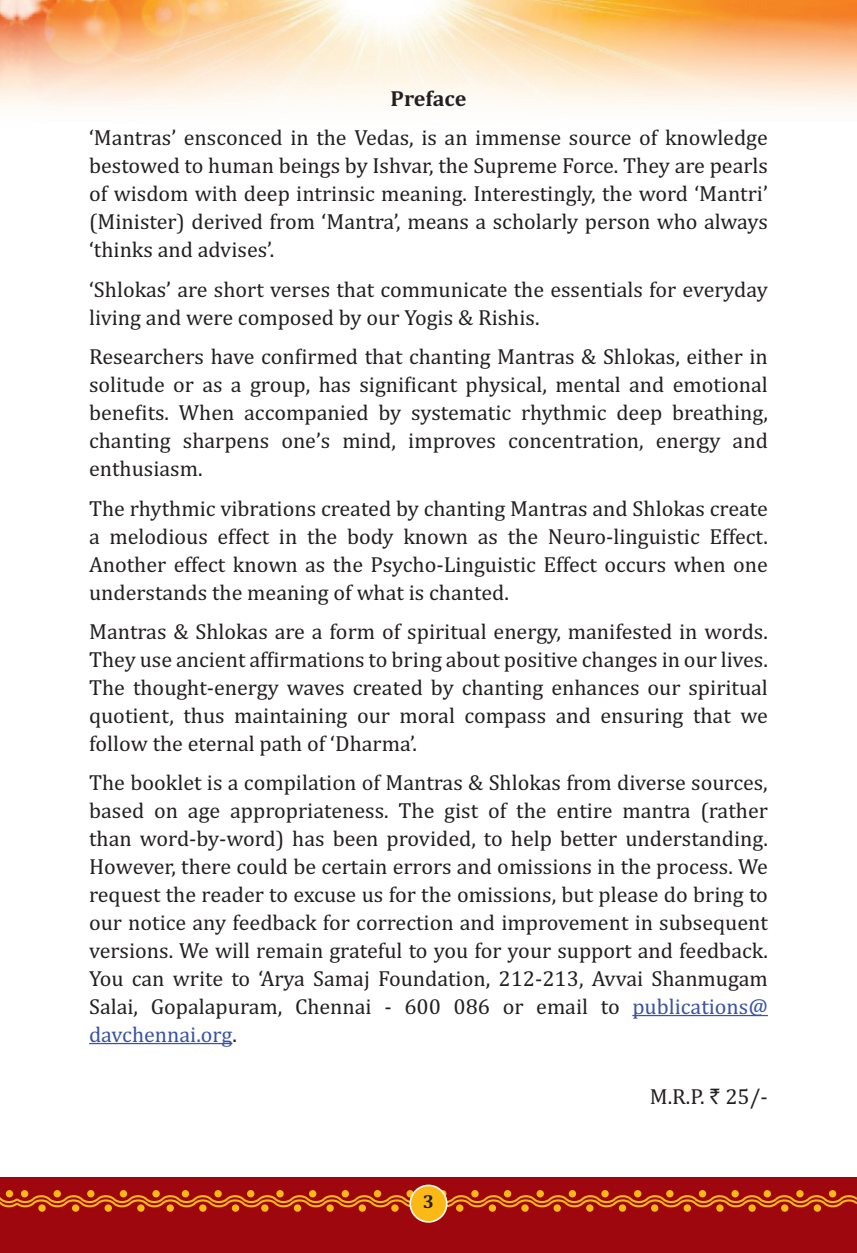
<style>
.page{position:relative;width:857px;height:1253px;background:#fff}
.page>*{position:absolute;margin:0;border:0;box-sizing:border-box;transform-origin:0 0}
.t1{font:22px/28px "Cambria";color:#231f20;text-align:justify}
.t2{font:700 22px "Cambria";color:#231f20}
.t3{font:700 19.2px "Cambria";color:#231f20}
.s1{color:#3853a3}
.s2{font-family:"Rupee"}
</style>
<div class="page">
<img style="left:0;top:0;width:856px;height:109px">
<div style="left:0;top:1178px;width:17px;height:75px;background:#9d070d"></div>
<div style="left:6px;top:1190px;width:7px;height:7px;background:#fcb814;border-radius:50%"></div>
<div style="left:17px;top:1178px;width:839px;height:75px;background:#9d070d"></div>
<svg style="left:0;top:1192px;width:856px;height:18px"></svg>
<div style="left:813px;top:1204px;width:7px;height:8px;background:#fcb814;border-radius:50%"></div>
<div style="left:828px;top:1190px;width:7px;height:7px;background:#fcb814;border-radius:50%"></div>
<svg style="left:780px;top:1204px;width:8px;height:8px"></svg>
<svg style="left:795px;top:1190px;width:8px;height:7px"></svg>
<div style="left:748px;top:1204px;width:7px;height:8px;background:#fcb814;border-radius:50%"></div>
<div style="left:763px;top:1190px;width:7px;height:7px;background:#fcb814;border-radius:50%"></div>
<svg style="left:715px;top:1204px;width:8px;height:8px"></svg>
<div style="left:731px;top:1190px;width:7px;height:7px;background:#fcb814;border-radius:50%"></div>
<div style="left:683px;top:1204px;width:7px;height:8px;background:#fcb814;border-radius:50%"></div>
<div style="left:698px;top:1190px;width:7px;height:7px;background:#fcb814;border-radius:50%"></div>
<svg style="left:650px;top:1204px;width:8px;height:8px"></svg>
<svg style="left:665px;top:1190px;width:8px;height:7px"></svg>
<svg style="left:618px;top:1204px;width:7px;height:8px"></svg>
<div style="left:633px;top:1190px;width:8px;height:7px;background:#fcb814;border-radius:50%"></div>
<div style="left:586px;top:1204px;width:7px;height:8px;background:#fcb814;border-radius:50%"></div>
<div style="left:601px;top:1190px;width:7px;height:7px;background:#fcb814;border-radius:50%"></div>
<div style="left:553px;top:1204px;width:7px;height:8px;background:#fcb814;border-radius:50%"></div>
<div style="left:568px;top:1190px;width:7px;height:7px;background:#fcb814;border-radius:50%"></div>
<div style="left:521px;top:1204px;width:7px;height:8px;background:#fcb814;border-radius:50%"></div>
<div style="left:536px;top:1190px;width:7px;height:7px;background:#fcb814;border-radius:50%"></div>
<div style="left:488px;top:1204px;width:8px;height:8px;background:#fcb814;border-radius:50%"></div>
<div style="left:503px;top:1190px;width:8px;height:7px;background:#fcb814;border-radius:50%"></div>
<div style="left:456px;top:1204px;width:7px;height:8px;background:#fcb814;border-radius:50%"></div>
<div style="left:471px;top:1190px;width:7px;height:7px;background:#fcb814;border-radius:50%"></div>
<svg style="left:439px;top:1190px;width:7px;height:7px"></svg>
<div style="left:391px;top:1204px;width:7px;height:8px;background:#fcb814;border-radius:50%"></div>
<div style="left:406px;top:1190px;width:7px;height:7px;background:#fcb814;border-radius:50%"></div>
<div style="left:358px;top:1204px;width:8px;height:8px;background:#fcb814;border-radius:50%"></div>
<div style="left:373px;top:1190px;width:8px;height:7px;background:#fcb814;border-radius:50%"></div>
<div style="left:326px;top:1204px;width:7px;height:8px;background:#fcb814;border-radius:50%"></div>
<div style="left:341px;top:1190px;width:8px;height:7px;background:#fcb814;border-radius:50%"></div>
<svg style="left:293px;top:1204px;width:8px;height:8px"></svg>
<div style="left:309px;top:1190px;width:7px;height:7px;background:#fcb814;border-radius:50%"></div>
<div style="left:261px;top:1204px;width:7px;height:8px;background:#fcb814;border-radius:50%"></div>
<div style="left:276px;top:1190px;width:7px;height:7px;background:#fcb814;border-radius:50%"></div>
<div style="left:232px;top:1204px;width:7px;height:8px;background:#fcb814;border-radius:50%"></div>
<div style="left:247px;top:1190px;width:7px;height:7px;background:#fcb814;border-radius:50%"></div>
<div style="left:199px;top:1204px;width:7px;height:8px;background:#fcb814;border-radius:50%"></div>
<div style="left:214px;top:1190px;width:8px;height:7px;background:#fcb814;border-radius:50%"></div>
<div style="left:166px;top:1204px;width:8px;height:8px;background:#fcb814;border-radius:50%"></div>
<div style="left:182px;top:1190px;width:7px;height:7px;background:#fcb814;border-radius:50%"></div>
<div style="left:137px;top:1204px;width:7px;height:8px;background:#fcb814;border-radius:50%"></div>
<div style="left:152px;top:1190px;width:8px;height:7px;background:#fcb814;border-radius:50%"></div>
<div style="left:104px;top:1204px;width:8px;height:8px;background:#fcb814;border-radius:50%"></div>
<div style="left:120px;top:1190px;width:7px;height:7px;background:#fcb814;border-radius:50%"></div>
<div style="left:72px;top:1204px;width:7px;height:8px;background:#fcb814;border-radius:50%"></div>
<div style="left:87px;top:1190px;width:7px;height:7px;background:#fcb814;border-radius:50%"></div>
<div style="left:38px;top:1204px;width:8px;height:8px;background:#fcb814;border-radius:50%"></div>
<div style="left:53px;top:1190px;width:8px;height:7px;background:#fcb814;border-radius:50%"></div>
<div style="left:21px;top:1190px;width:7px;height:7px;background:#fcb814;border-radius:50%"></div>
<div style="left:410px;top:1185px;width:36px;height:37px;background:#fcb814;border-radius:50%"></div>
<div style="left:409px;top:1185px;width:38px;height:38px;border:2px solid #fff;border-radius:50%"></div>
<hr style="left:632px;top:1015px;width:135px;height:1px;background:#3853a3">
<hr style="left:89px;top:1043px;width:143px;height:1px;background:#3853a3">
<p class="t2" style="left:390px;top:86px;width:77px">Preface</p>
<p class="t1" style="left:89px;top:126px;width:680px">‘Mantras’ ensconced in the Vedas, is an immense source of knowledge bestowed to human beings by Ishvar, the Supreme Force. They are pearls of wisdom with deep intrinsic meaning. Interestingly, the word ‘Mantri’ (Minister) derived from ‘Mantra’, means a scholarly person who always ‘thinks and advises’.</p>
<p class="t1" style="left:89px;top:278px;width:680px">‘Shlokas’ are short verses that communicate the essentials for everyday living and were composed by our Yogis &amp; Rishis.</p>
<p class="t1" style="left:89px;top:345px;width:680px">Researchers have con-irmed that chanting Mantras &amp; Shlokas, either in solitude or as a group, has signi-icant physical, mental and emotional bene-its. When accompanied by systematic rhythmic deep breathing, chanting sharpens one’s mind, improves concentration, energy and enthusiasm.</p>
<p class="t1" style="left:89px;top:496px;width:680px">The rhythmic vibrations created by chanting Mantras and Shlokas create a melodious effect in the body known as the Neuro-linguistic Effect.<br>Another effect known as the Psycho-Linguistic Effect occurs when one understands the meaning of what is chanted.</p>
<p class="t1" style="left:89px;top:620px;width:680px">Mantras &amp; Shlokas are a form of spiritual energy, manifested in words.<br>They use ancient af-irmations to bring about positive changes in our lives.<br>The thought-energy waves created by chanting enhances our spiritual quotient, thus maintaining our moral compass and ensuring that we follow the eternal path of ‘Dharma’.</p>
<p class="t1" style="left:89px;top:771px;width:680px">The booklet is a compilation of Mantras &amp; Shlokas from diverse sources, based on age appropriateness. The gist of the entire mantra (rather than word-by-word) has been provided, to help better understanding.<br>However, there could be certain errors and omissions in the process. We request the reader to excuse us for the omissions, but please do bring to our notice any feedback for correction and improvement in subsequent versions. We will remain grateful to you for your support and feedback.<br>You can write to ‘Arya Samaj Foundation, 212-213, Avvai Shanmugam Salai, Gopalapuram, Chennai - 600 086 or email to <span class="s1">publications@ davchennai.org</span>.</p>
<p class="t3" style="left:422px;top:1190px;width:13px">3</p>
<p class="t1" style="left:649px;top:1085px;width:119px">M.R.P. <span class="s2">`</span> 25/-</p>
</div>
